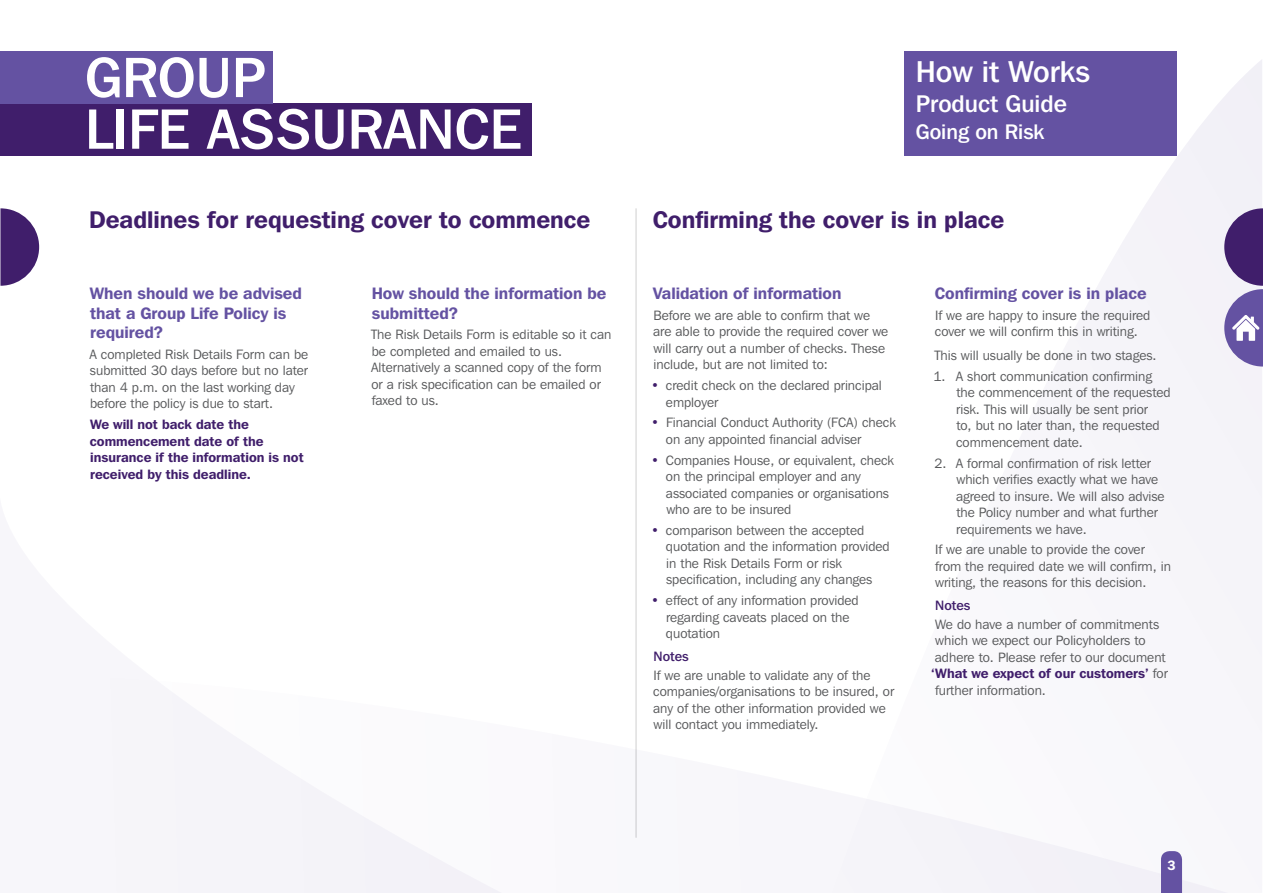
<style>
.page{position:relative;width:1263px;height:893px;background:#fff}
.page>*{position:absolute;margin:0;border:0;box-sizing:border-box;transform-origin:0 0}
.t1{font:500 56.55px "Franklin Gothic IT Cby BT";color:#fff}
.t2{font:500 30px "Franklin Gothic IT Cby BT";color:#fff}
.t3{font:600 24px "Franklin Gothic IT Cby BT";color:#401e6b}
.t4{font:500 24px "Franklin Gothic IT Cby BT";color:#fff}
.t5{font:500 21px "Franklin Gothic IT Cby BT";color:#fff}
.t6{font:600 16.5px/19.5px "Franklin Gothic IT Cby BT";color:#6452a2}
.t7{font:13.5px/16.5px "Franklin Gothic IT Cby BT";color:#58595b}
.t8{font:600 13.5px/16.5px "Franklin Gothic IT Cby BT";color:#401e6b}
.t9{font:500 13.5px "Franklin Gothic IT Cby BT";color:#401e6b}
.t10{font:600 13.5px "Franklin Gothic IT Cby BT";color:#fff}
.s1{color:#401e6b}
.s2{font-weight:600;color:#401e6b}
</style>
<div class="page">
<svg style="left:172px;top:693px;width:329px;height:200px"></svg>
<svg style="left:841px;top:59px;width:421px;height:834px"></svg>
<div style="left:0;top:103px;width:531px;height:53px;background:#401e6b"></div>
<div style="left:0;top:51px;width:272px;height:52px;background:#6452a2"></div>
<div style="left:904px;top:51px;width:272px;height:105px;background:#6452a2"></div>
<svg style="left:0;top:208px;width:39px;height:78px"></svg>
<svg style="left:1161px;top:851px;width:21px;height:42px"></svg>
<svg style="left:1224px;top:208px;width:39px;height:159px"></svg>
<hr style="left:636px;top:208px;width:1px;height:630px;background:#000">
<h1 class="t1" style="left:85px;top:42px;width:182px">GROUP</h1>
<h2 class="t2" style="left:916px;top:53px;width:176px">How it Works</h2>
<h3 class="t4" style="left:916px;top:89px;width:153px">Product Guide</h3>
<h3 class="t5" style="left:916px;top:119px;width:130px">Going on Risk</h3>
<h1 class="t1" style="left:85px;top:94px;width:438px">LIFE ASSURANCE</h1>
<h3 class="t3" style="left:89px;top:204px;width:503px">Deadlines for requesting cover to commence</h3>
<h3 class="t3" style="left:653px;top:204px;width:353px">Confirming the cover is in place</h3>
<p class="t6" style="left:90px;top:283px;width:213px">When should we be advised that a Group Life Policy is required?</p>
<p class="t7" style="left:89px;top:346px;width:220px">A completed Risk Details Form can be submitted 30 days before but no later than 4 p.m. on the last working day before the policy is due to start.</p>
<p class="t8" style="left:90px;top:416px;width:215px">We will not back date the commencement date of the insurance if the information is not received by this deadline.</p>
<p class="t6" style="left:372px;top:283px;width:236px">How should the information be submitted?</p>
<p class="t7" style="left:371px;top:326px;width:242px">The Risk Details Form is editable so it can be completed and emailed to us.<br>Alternatively a scanned copy of the form or a risk specification can be emailed or faxed to us.</p>
<p class="t6" style="left:653px;top:283px;width:190px">Validation of information</p>
<p class="t7" style="left:653px;top:307px;width:237px">Before we are able to confirm that we are able to provide the required cover we will carry out a number of checks. These include, but are not limited to:</p>
<p class="t7" style="left:666px;top:377px;width:217px;text-indent:-15px"><span class="s1">•</span> credit check on the declared principal employer</p>
<p class="t7" style="left:666px;top:414px;width:231px;text-indent:-15px"><span class="s1">•</span> Financial Conduct Authority (FCA) check on any appointed financial adviser</p>
<p class="t7" style="left:666px;top:451px;width:230px;text-indent:-15px"><span class="s1">•</span> Companies House, or equivalent, check on the principal employer and any associated companies or organisations who are to be insured</p>
<p class="t7" style="left:666px;top:522px;width:225px;text-indent:-15px"><span class="s1">•</span> comparison between the accepted quotation and the information provided in the Risk Details Form or risk specification, including any changes</p>
<p class="t7" style="left:666px;top:592px;width:194px;text-indent:-15px"><span class="s1">•</span> effect of any information provided regarding caveats placed on the quotation</p>
<p class="t9" style="left:653px;top:648px;width:37px">Notes</p>
<p class="t7" style="left:653px;top:666px;width:243px">If we are unable to validate any of the companies/organisations to be insured, or any of the other information provided we will contact you immediately.</p>
<p class="t6" style="left:935px;top:283px;width:213px">Confirming cover is in place</p>
<p class="t7" style="left:935px;top:307px;width:217px">If we are happy to insure the required cover we will confirm this in writing.</p>
<p class="t7" style="left:934px;top:347px;width:224px">This will usually be done in two stages.</p>
<p class="t7" style="left:956px;top:368px;width:216px;text-indent:-23px">1. A short communication confirming the commencement of the requested risk. This will usually be sent prior<br>to, but no later than, the requested commencement date.</p>
<p class="t7" style="left:956px;top:454px;width:210px;text-indent:-22px">2. A formal confirmation of risk letter which verifies exactly what we have agreed to insure. We will also advise the Policy number and what further requirements we have.</p>
<p class="t7" style="left:935px;top:541px;width:237px">If we are unable to provide the cover from the required date we will confirm, in writing, the reasons for this decision.</p>
<p class="t9" style="left:935px;top:597px;width:37px">Notes</p>
<p class="t7" style="left:931px;top:616px;width:238px">We do have a number of commitments which we expect our Policyholders to adhere to. Please refer to our document <span class="s2">‘What we expect of our customers’</span> for further information.</p>
<p class="t10" style="left:1167px;top:857px;width:10px">3</p>
</div>
